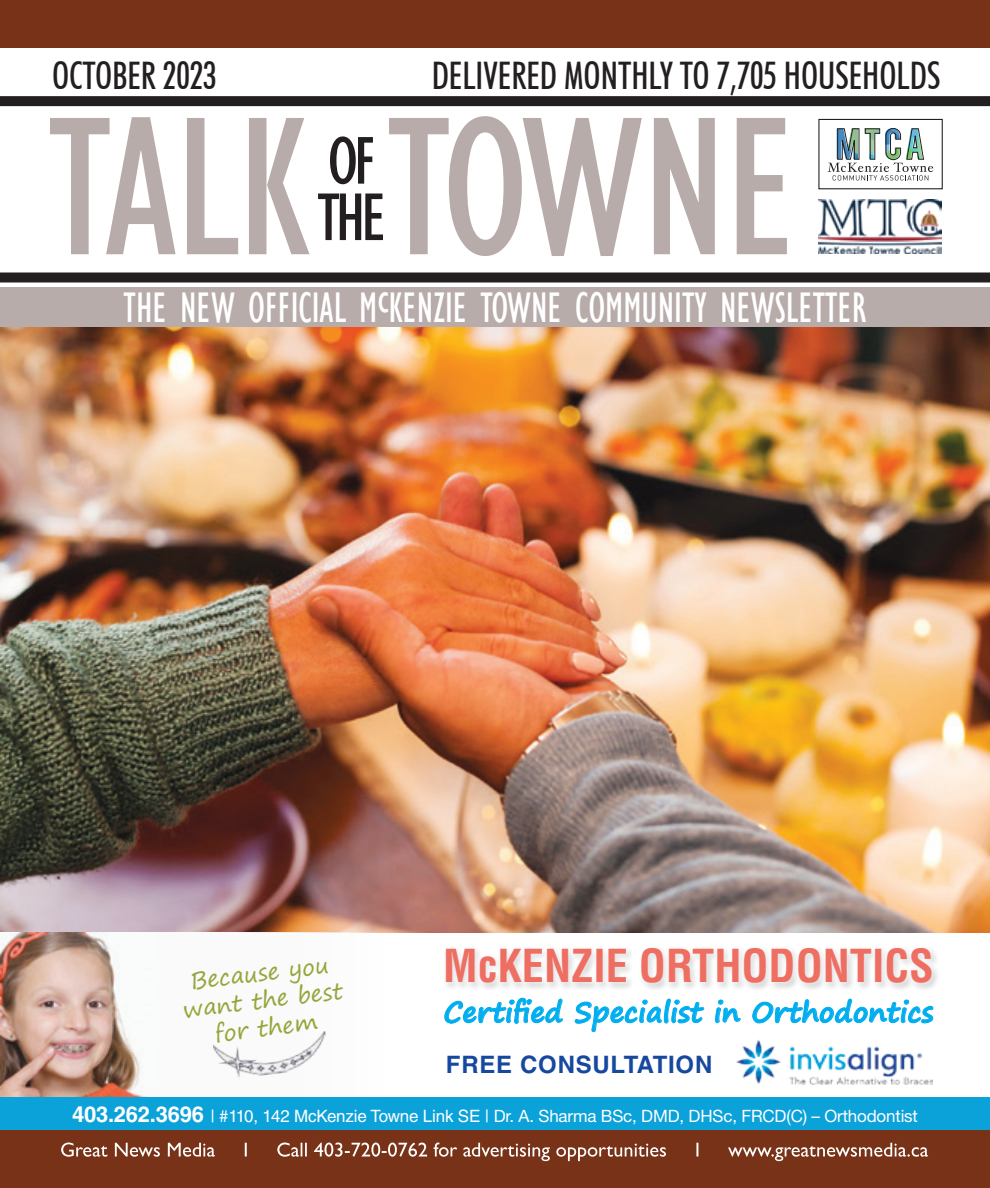
<style>
.page{position:relative;width:990px;height:1188px;background:#fff}
.page>*{position:absolute;margin:0;border:0;box-sizing:border-box;transform-origin:0 0}
.t1{font:condensed 204px "Gill Sans";letter-spacing:-.01em;color:#b8acab}
.t2{font:condensed 69.8px "Gill Sans";color:#231f20}
.t3{font:700 condensed 44.4px "Helvetica LT Std";color:#ef6e62}
.t4{font:condensed 44px "Gill Sans";color:#fff;scale:.9 1}
.t5{font:500 condensed 38px "Futura BT";color:#231f20;scale:.92 1}
.t6{font:700 27.8px "Segoe Print";color:#00aeef}
.t7{font:700 24px "Helvetica LT Std";letter-spacing:.03em;color:#15489e}
.t8{font:23px/27.6px "Segoe Print";color:#96a53c;text-align:center}
.t9{font:17px "Helvetica Neue LT Std";letter-spacing:-.01em;color:#fff}
.s1{font-family:"Helvetica LT Std";font-weight:700;font-size:22px}
.s2{font-family:"Helvetica LT Std"}
</style>
<div class="page">
<img style="left:0;top:327px;width:990px;height:605px">
<div style="left:0;top:1130px;width:990px;height:58px;background:#773217"></div>
<div style="left:0;top:0;width:990px;height:48px;background:#773217"></div>
<svg style="left:61px;top:1143px;width:867px;height:18px"></svg>
<div style="left:0;top:96px;width:990px;height:10px;background:#231f20"></div>
<div style="left:0;top:272px;width:990px;height:10px;background:#231f20"></div>
<div style="left:818px;top:119px;width:125px;height:70px;border:1px solid #231f20"></div>
<svg style="left:828px;top:128px;width:105px;height:53px"></svg>
<img style="left:818px;top:200px;width:124px;height:53px">
<div style="left:0;top:288px;width:990px;height:39px;background:#b8acab"></div>
<div style="left:0;top:932px;width:602px;height:198px;background:#f9faf9"></div>
<img style="left:0;top:932px;width:148px;height:165px">
<img style="left:737px;top:1040px;width:195px;height:45px">
<div style="left:437px;top:939px;width:504px;height:53px;background:#fff;opacity:.75"></div>
<div style="left:0;top:1097px;width:990px;height:33px;background:#0ba2da"></div>
<img style="left:213px;top:1031px;width:113px;height:46px">
<p class="t5" style="left:52px;top:52px;width:181px">OCTOBER 2023</p>
<p class="t5" style="left:432px;top:52px;width:555px">DELIVERED MONTHLY TO 7,705 HOUSEHOLDS</p>
<p class="t1" style="left:48px;top:67px;width:753px">TALK TOWNE</p>
<p class="t2" style="left:327px;top:120px;width:51px">OF</p>
<p class="t2" style="left:317px;top:176px;width:71px">THE</p>
<p class="t4" style="left:124px;top:282px;width:827px">THE NEW OFFICIAL McKENZIE TOWNE COMMUNITY NEWSLETTER</p>
<p class="t8" style="left:178px;top:968px;width:163px;rotate:-7deg">Because you want the best for them</p>
<p class="t3" style="left:443px;top:938px;width:492px">McKENZIE ORTHODONTICS</p>
<p class="t6" style="left:443px;top:987px;width:491px">Certified Specialist in Orthodontics</p>
<p class="t7" style="left:446px;top:1050px;width:268px">FREE CONSULTATION</p>
<p class="t9" style="left:72px;top:1106px;width:847px"><span class="s1">403.262.3696</span> <span class="s2">| #110, 142 McKenzie Towne Link SE |</span> Dr. A. Sharma BSc, DMD, DHSc, FRCD(C) – Orthodontist</p>
</div>
